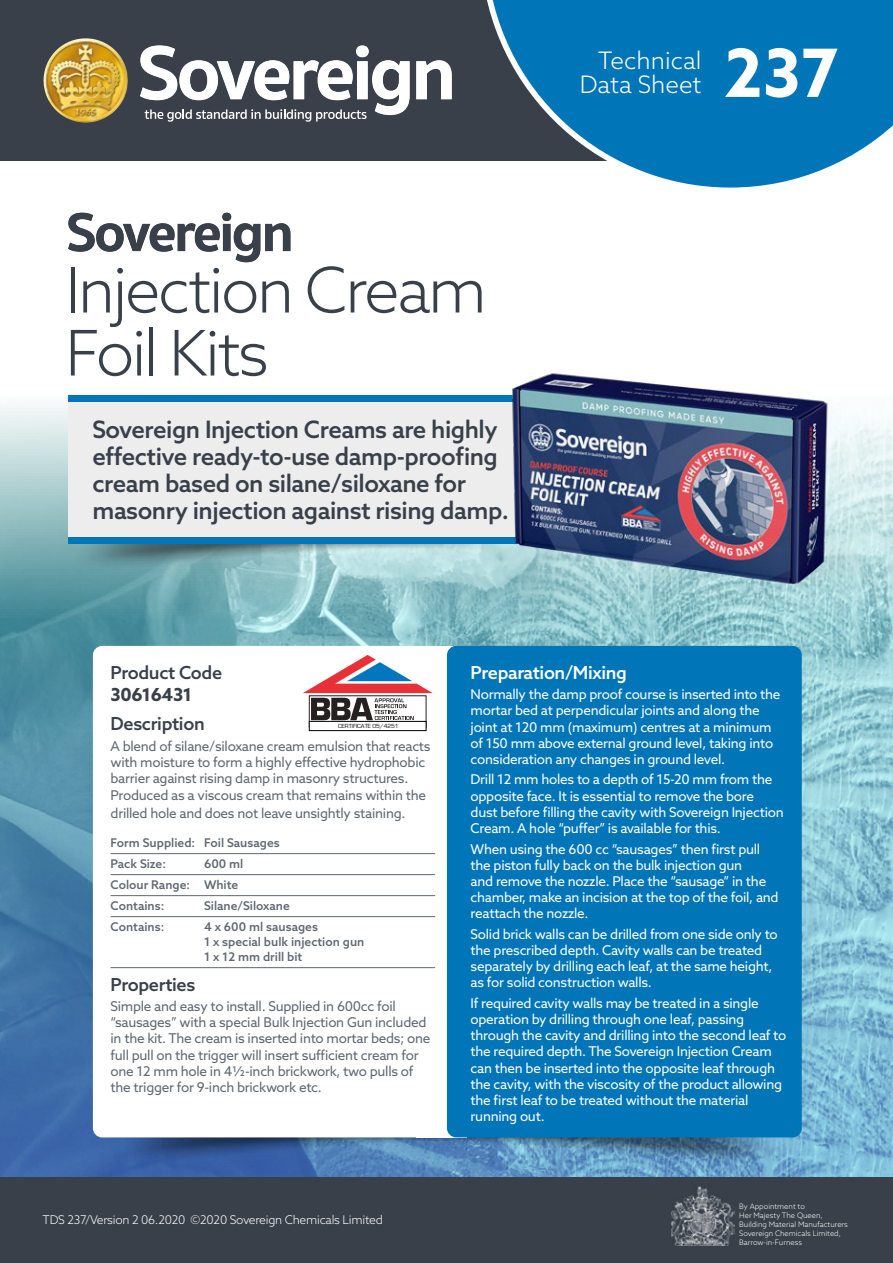
<style>
.page{position:relative;width:893px;height:1263px;background:#fff}
.page>*{position:absolute;margin:0;border:0;box-sizing:border-box;transform-origin:0 0}
.t1{font:700 66.6px "Azo Sans";color:#fff}
.t2{font:300 63px/63px "Azo Sans";letter-spacing:-.04em;color:#39404a}
.t3{font:300 24.15px/24.2px "Azo Sans";color:#fff;text-align:right}
.t4{font:500 24px/27px "Azo Sans";letter-spacing:-.02em;color:#39404a}
.t5{font:500 18px "Azo Sans";letter-spacing:-.02em;color:#39404a}
.t6{font:500 18px "Azo Sans";letter-spacing:-.02em;color:#fff}
.t7{font:700 18px "Azo Sans";letter-spacing:-.02em;color:#39404a}
.t8{font:13.5px/16.2px "Azo Sans";letter-spacing:-.02em;color:#fff}
.t9{font:13.5px/16.2px "Azo Sans";letter-spacing:-.02em;color:#5f6872}
.t10{font:500 12px/21px "Azo Sans";color:#5f6872}
.t11{font:300 12px "Azo Sans";letter-spacing:-.02em;color:#fff}
.t12{font:300 7.5px/9px "Azo Sans";color:#fff}
.t13{font:6.15px "Eurostile";color:#000}
</style>
<div class="page">
<img style="left:0;top:405px;width:893px;height:773px">
<img style="left:102px;top:1137px;width:687px;height:41px">
<img style="left:59px;top:503px;width:418px;height:81px">
<div style="left:416px;top:646px;width:50px;height:491px;background:#fff"></div>
<div style="left:0;top:1178px;width:893px;height:85px;background:#39404a"></div>
<div style="left:447px;top:646px;width:355px;height:491px;background:#0076b8;border-radius:9px"></div>
<div style="left:93px;top:646px;width:349px;height:491px;background:#fff;border-radius:9px"></div>
<div style="left:68px;top:395px;width:634px;height:149px;background:#ededed"></div>
<div style="left:68px;top:395px;width:634px;height:7px;background:#0076b8"></div>
<div style="left:68px;top:537px;width:634px;height:7px;background:#0076b8"></div>
<div style="left:0;top:0;width:842px;height:161px;background:#39404a"></div>
<svg style="left:487px;top:0;width:406px;height:188px"></svg>
<svg style="left:416px;top:60px;width:36px;height:39px"></svg>
<svg style="left:140px;top:45px;width:270px;height:77px"></svg>
<img style="left:43px;top:38px;width:85px;height:85px">
<hr style="left:111px;top:853px;width:324px;height:1px;background:#5f6872">
<hr style="left:111px;top:874px;width:324px;height:1px;background:#5f6872">
<hr style="left:111px;top:895px;width:324px;height:1px;background:#5f6872">
<hr style="left:111px;top:916px;width:324px;height:1px;background:#5f6872">
<hr style="left:111px;top:967px;width:324px;height:1px;background:#5f6872">
<svg style="left:68px;top:213px;width:222px;height:49px"></svg>
<svg style="left:311px;top:720px;width:113px;height:1px"></svg>
<svg style="left:303px;top:655px;width:130px;height:65px"></svg>
<div style="left:309px;top:721px;width:117px;height:10px;border:1px solid #000"></div>
<img style="left:477px;top:373px;width:380px;height:243px">
<img style="left:672px;top:1186px;width:62px;height:59px">
<h2 class="t2" style="left:65px;top:258px;width:423px">Injection Cream<br>Foil Kits</h2>
<h3 class="t4" style="left:92px;top:415px;width:418px">Sovereign Injection Creams are highly effective ready-to-use damp-proofing cream based on silane/siloxane for masonry injection against rising damp.</h3>
<h3 class="t3" style="left:580px;top:48px;width:123px">Technical<br>Data Sheet</h3>
<h1 class="t1" style="left:724px;top:29px;width:116px">237</h1>
<h3 class="t5" style="left:111px;top:660px;width:113px">Product Code</h3>
<h3 class="t7" style="left:111px;top:683px;width:83px">30616431</h3>
<h3 class="t5" style="left:111px;top:712px;width:96px">Description</h3>
<p class="t9" style="left:111px;top:738px;width:322px">A blend of silane/siloxane cream emulsion that reacts with moisture to form a highly effective hydrophobic barrier against rising damp in masonry structures.<br>Produced as a viscous cream that remains within the</p>
<p class="t9" style="left:111px;top:804px;width:296px">drilled hole and does not leave unsightly staining.</p>
<p class="t10" style="left:111px;top:832px;width:171px">Form Supplied: Foil Sausages<br>Pack Size:</p>
<p class="t13" style="left:338px;top:722px;width:62px">CERTIFICATE 05/4251</p>
<p class="t10" style="left:111px;top:853px;width:134px;text-indent:94px">600 ml<br>Colour Range: White<br>Contains:</p>
<p class="t10" style="left:204px;top:895px;width:87px">Silane/Siloxane</p>
<p class="t10" style="left:111px;top:916px;width:55px">Contains:</p>
<p class="t10" style="left:204px;top:919px;width:162px;line-height:15px">4 x 600 ml sausages<br>1 x special bulk injection gun<br>1 x 12 mm drill bit</p>
<h3 class="t5" style="left:111px;top:972px;width:86px">Properties</h3>
<p class="t9" style="left:111px;top:998px;width:321px">Simple and easy to install. Supplied in 600cc foil “sausages” with a special Bulk Injection Gun included in the kit. The cream is inserted into mortar beds; one full pull on the trigger will insert sufficient cream for one 12 mm hole in 4½-inch brickwork, two pulls of the trigger for 9-inch brickwork etc.</p>
<p class="t11" style="left:43px;top:1212px;width:342px">TDS 237/Version 2 06.2020 ©2020 Sovereign Chemicals Limited</p>
<h3 class="t6" style="left:471px;top:660px;width:158px">Preparation/Mixing</h3>
<p class="t8" style="left:471px;top:686px;width:311px">Normally the damp proof course is inserted into the mortar bed at perpendicular joints and along the joint at 120 mm (maximum) centres at a minimum of 150 mm above external ground level, taking into consideration any changes in ground level.</p>
<p class="t8" style="left:471px;top:771px;width:315px">Drill 12 mm holes to a depth of 15-20 mm from the opposite face. It is essential to remove the bore dust before filling the cavity with Sovereign Injection Cream. A hole “puffer” is available for this.</p>
<p class="t8" style="left:471px;top:840px;width:310px">When using the 600 cc “sausages” then first pull the piston fully back on the bulk injection gun<br>and remove the nozzle. Place the “sausage” in the chamber, make an incision at the top of the foil, and reattach the nozzle.</p>
<p class="t8" style="left:471px;top:926px;width:309px">Solid brick walls can be drilled from one side only to the prescribed depth. Cavity walls can be treated separately by drilling each leaf, at the same height, as for solid construction walls.</p>
<p class="t8" style="left:471px;top:995px;width:317px">If required cavity walls may be treated in a single operation by drilling through one leaf, passing through the cavity and drilling into the second leaf to the required depth. The Sovereign Injection Cream can then be inserted into the opposite leaf through the cavity, with the viscosity of the product allowing the first leaf to be treated without the material running out.</p>
<p class="t12" style="left:739px;top:1202px;width:110px">By Appointment to<br>Her Majesty The Queen,<br>Building Material Manufacturers<br>Sovereign Chemicals Limited,<br>Barrow-in-Furness</p>
</div>
